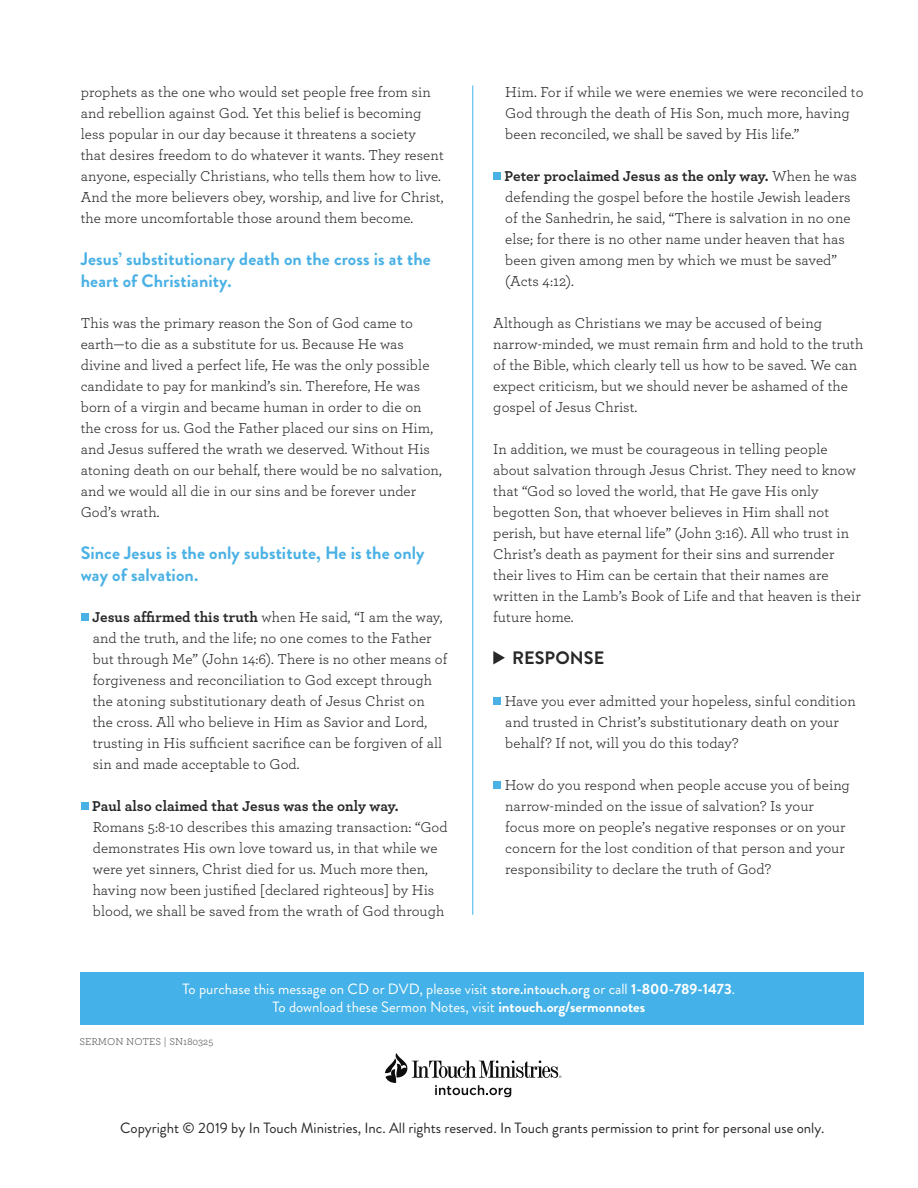
<style>
.page{position:relative;width:918px;height:1188px;background:#fff}
.page>*{position:absolute;margin:0;border:0;box-sizing:border-box;transform-origin:0 0}
.t1{font:700 18px/21px "Brandon Grotesque";letter-spacing:.005em;color:#4ab1e4}
.t2{font:700 18px "Brandon Grotesque";letter-spacing:.005em;color:#292829}
.t3{font:15px/21px "Archer";letter-spacing:.005em;color:#292829}
.t4{font:700 15px "Archer";color:#292829}
.t5{font:14.85px/18px "Brandon Grotesque";color:#fff;text-align:center}
.t6{font:14.85px "Brandon Grotesque";color:#292829}
.t7{font:10.5px "Archer";color:#58595b}
.s1{font-weight:700}
.s2{font-weight:500}
</style>
<div class="page">
<div style="left:81px;top:613px;width:8px;height:8px;background:#4ab1e4"></div>
<div style="left:81px;top:802px;width:8px;height:8px;background:#4ab1e4"></div>
<div style="left:493px;top:172px;width:8px;height:8px;background:#4ab1e4"></div>
<svg style="left:493px;top:651px;width:12px;height:14px"></svg>
<div style="left:493px;top:697px;width:8px;height:8px;background:#4ab1e4"></div>
<div style="left:493px;top:781px;width:8px;height:8px;background:#4ab1e4"></div>
<hr style="left:472px;top:86px;width:1px;height:829px;background:#44b2e8">
<div style="left:81px;top:972px;width:783px;height:53px;background:#44b2e8"></div>
<svg style="left:385px;top:1053px;width:176px;height:44px"></svg>
<p class="t3" style="left:81px;top:82px;width:364px">prophets as the one who would set people free from sin and rebellion against God. Yet this belief is becoming less popular in our day because it threatens a society that desires freedom to do whatever it wants. They resent anyone, especially Christians, who tells them how to live.<br>And the more believers obey, worship, and live for Christ, the more uncomfortable those around them become.</p>
<p class="t1" style="left:81px;top:249px;width:352px">Jesus’ substitutionary death on the cross is at the heart of Christianity.</p>
<p class="t3" style="left:81px;top:313px;width:363px">This was the primary reason the Son of God came to earth—to die as a substitute for us. Because He was divine and lived a perfect life, He was the only possible candidate to pay for mankind’s sin. Therefore, He was born of a virgin and became human in order to die on the cross for us. God the Father placed our sins on Him, and Jesus suffered the wrath we deserved. Without His atoning death on our behalf, there would be no salvation, and we would all die in our sins and be forever under God’s wrath.</p>
<p class="t1" style="left:81px;top:543px;width:345px">Since Jesus is the only substitute, He is the only way of salvation.</p>
<p class="t3" style="left:92px;top:607px;width:357px"><span class="s1">Jesus affirmed this truth</span> when He said, “I am the way, and the truth, and the life; no one comes to the Father but through Me” (John 14:6). There is no other means of forgiveness and reconciliation to God except through the atoning substitutionary death of Jesus Christ on the cross. All who believe in Him as Savior and Lord, trusting in His sufficient sacrifice can be forgiven of all sin and made acceptable to God.</p>
<p class="t4" style="left:92px;top:797px;width:308px">Paul also claimed that Jesus was the only way.</p>
<p class="t3" style="left:93px;top:817px;width:356px">Romans 5:8-10 describes this amazing transaction: “God demonstrates His own love toward us, in that while we were yet sinners, Christ died for us. Much more then, having now been justified [declared righteous] by His blood, we shall be saved from the wrath of God through</p>
<p class="t3" style="left:505px;top:82px;width:360px">Him. For if while we were enemies we were reconciled to<br>God through the death of His Son, much more, having been reconciled, we shall be saved by His life.”</p>
<p class="t3" style="left:505px;top:166px;width:354px"><span class="s1">Peter proclaimed Jesus as the only way.</span> When he was defending the gospel before the hostile Jewish leaders of the Sanhedrin, he said, “There is salvation in no one else; for there is no other name under heaven that has been given among men by which we must be saved” (Acts 4:12).</p>
<p class="t3" style="left:493px;top:313px;width:372px">Although as Christians we may be accused of being narrow-minded, we must remain firm and hold to the truth of the Bible, which clearly tell us how to be saved. We can expect criticism, but we should never be ashamed of the gospel of Jesus Christ.</p>
<p class="t3" style="left:493px;top:439px;width:369px">In addition, we must be courageous in telling people about salvation through Jesus Christ. They need to know that “God so loved the world, that He gave His only begotten Son, that whoever believes in Him shall not perish, but have eternal life” (John 3:16). All who trust in Christ’s death as payment for their sins and surrender their lives to Him can be certain that their names are written in the Lamb’s Book of Life and that heaven is their future home.</p>
<p class="t2" style="left:512px;top:646px;width:94px">RESPONSE</p>
<p class="t3" style="left:505px;top:691px;width:352px">Have you ever admitted your hopeless, sinful condition and trusted in Christ’s substitutionary death on your behalf? If not, will you do this today?</p>
<p class="t3" style="left:505px;top:775px;width:347px">How do you respond when people accuse you of being narrow-minded on the issue of salvation? Is your focus more on people’s negative responses or on your concern for the lost condition of that person and your responsibility to declare the truth of God?</p>
<p class="t5" style="left:183px;top:980px;width:554px">To purchase this message on CD or DVD, please visit <span class="s2">store.intouch.org</span> or call <span class="s1">1-800-789-1473</span>.<br>To download these Sermon Notes, visit <span class="s1">intouch.org/sermonnotes</span></p>
<p class="t7" style="left:80px;top:1035px;width:135px">SERMON NOTES | SN180325</p>
<p class="t6" style="left:120px;top:1117px;width:706px">Copyright © 2019 by In Touch Ministries, Inc. All rights reserved. In Touch grants permission to print for personal use only.</p>
</div>
